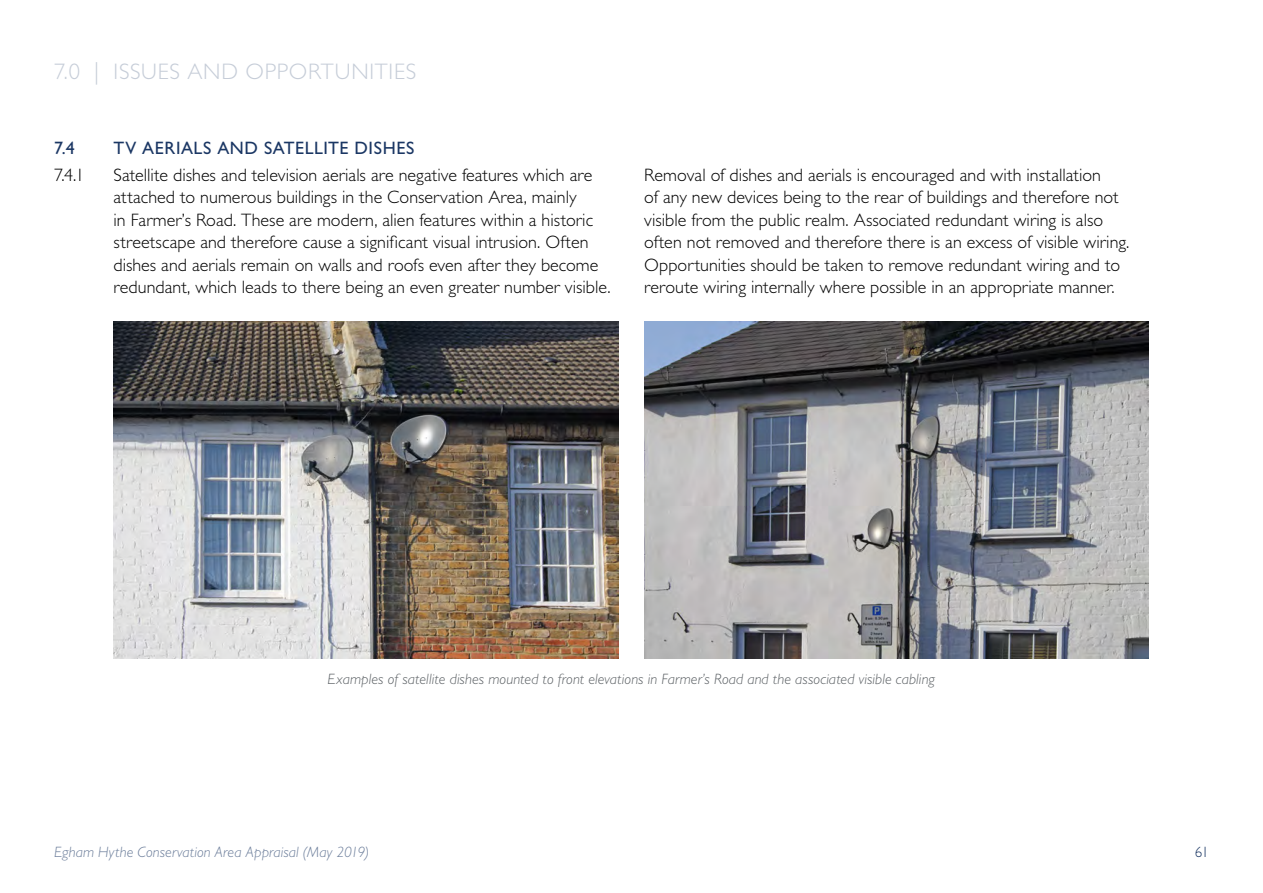
<style>
.page{position:relative;width:1263px;height:893px;background:#fff}
.page>*{position:absolute;margin:0;border:0;box-sizing:border-box;transform-origin:0 0}
.t1{font:300 22.5px "Gill Sans Std";letter-spacing:.03em;color:#c6cdd8}
.t2{font:300 18px/22.5px "Gill Sans Std";color:#000}
.t3{font:18px "Gill Sans Std";letter-spacing:.03em;color:#1b3764}
.t4{font:italic 300 15px "Gill Sans Std";letter-spacing:.005em;color:#5b6064}
.t5{font:italic 300 15px "Gill Sans Std";letter-spacing:.01em;color:#6b7d9a}
.t6{font:300 15px "Gill Sans Std";color:#1b3764}
</style>
<div class="page">
<img style="left:114px;top:322px;width:505px;height:337px">
<img style="left:644px;top:322px;width:505px;height:337px">
<p class="t1" style="left:54px;top:59px;width:364px">7.0 | ISSUES AND OPPORTUNITIES</p>
<p class="t3" style="left:54px;top:138px;width:22px">7.4</p>
<p class="t3" style="left:114px;top:138px;width:302px">TV AERIALS AND SATELLITE DISHES</p>
<p class="t2" style="left:54px;top:164px;width:32px">7.4.1</p>
<p class="t2" style="left:114px;top:164px;width:480px">Satellite dishes and television aerials are negative features which are</p>
<p class="t2" style="left:114px;top:186px;width:498px">attached to numerous buildings in the Conservation Area, mainly<br>in Farmer’s Road. These are modern, alien features within a historic streetscape and therefore cause a significant visual intrusion. Often dishes and aerials remain on walls and roofs even after they become redundant, which leads to there being an even greater number visible.</p>
<p class="t2" style="left:644px;top:164px;width:486px">Removal of dishes and aerials is encouraged and with installation<br>of any new devices being to the rear of buildings and therefore not visible from the public realm. Associated redundant wiring is also often not removed and therefore there is an excess of visible wiring.<br>Opportunities should be taken to remove redundant wiring and to reroute wiring internally where possible in an appropriate manner.</p>
<p class="t4" style="left:327px;top:671px;width:609px">Examples of satellite dishes mounted to front elevations in Farmer’s Road and the associated visible cabling</p>
<p class="t5" style="left:54px;top:844px;width:317px">Egham Hythe Conservation Area Appraisal (May 2019)</p>
<p class="t6" style="left:1195px;top:844px;width:16px">61</p>
</div>
